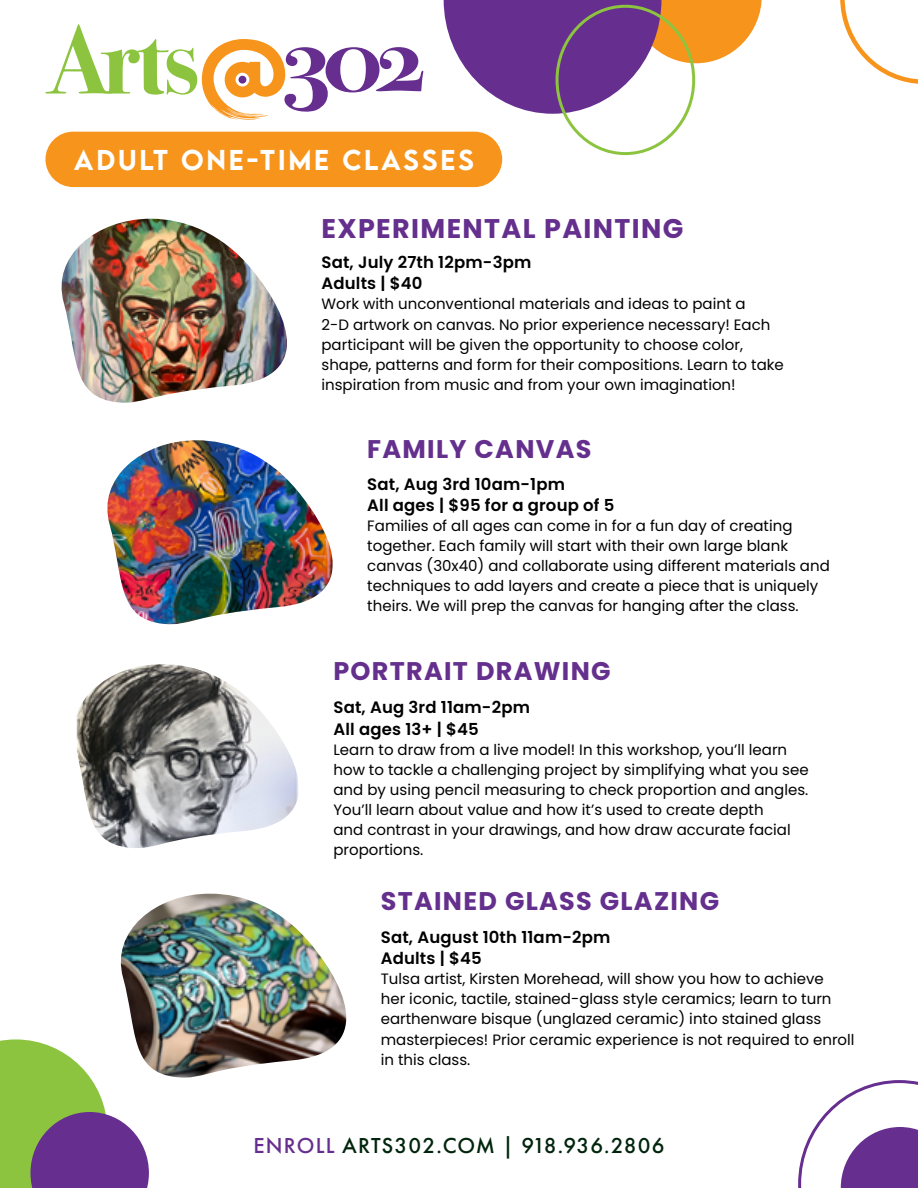
<style>
.page{position:relative;width:918px;height:1188px;background:#fff}
.page>*{position:absolute;margin:0;border:0;box-sizing:border-box;transform-origin:0 0}
.t1{font:700 27px "Poppins";letter-spacing:.05em;color:#642f8d}
.t2{font:700 25.5px "Poppins";letter-spacing:.05em;color:#642f8d}
.t3{font:500 25.5px "LEMONMILK";letter-spacing:.11em;color:#fff}
.t4{font:500 22.5px "Futura PT";letter-spacing:.05em;color:#00250c}
.t5{font:600 16.5px/21.3px "Poppins";letter-spacing:.01em;color:#000}
.t6{font:15px/20.1px "Poppins";color:#000}
.s1{color:#662e8f}
</style>
<div class="page">
<svg style="left:0;top:1039px;width:149px;height:149px"></svg>
<svg style="left:444px;top:0;width:318px;height:114px"></svg>
<svg style="left:798px;top:1080px;width:120px;height:108px"></svg>
<svg style="left:840px;top:0;width:78px;height:84px"></svg>
<div style="left:556px;top:5px;width:139px;height:150px;border:3px solid #8cc440;border-radius:50%"></div>
<svg style="left:45px;top:24px;width:378px;height:96px"></svg>
<div style="left:239px;top:76px;width:7px;height:8px;background:#662e8f;border-radius:50%"></div>
<img style="left:61px;top:219px;width:226px;height:184px">
<img style="left:119px;top:894px;width:228px;height:185px">
<div style="left:46px;top:132px;width:455px;height:54px;background:#f7941c;border-radius:27px"></div>
<div style="left:45px;top:132px;width:457px;height:55px;border:2px solid #f7941c;border-radius:27px"></div>
<img style="left:107px;top:440px;width:226px;height:185px">
<img style="left:76px;top:664px;width:222px;height:184px">
<h2 class="t3" style="left:74px;top:143px;width:402px">adult ONE-TIME CLASSES</h2>
<h1 class="t1" style="left:322px;top:213px;width:363px">EXPERIMENTAL PAINTING</h1>
<p class="t5" style="left:322px;top:252px;width:211px">Sat, July 27th 12pm-3pm<br>Adults | $40</p>
<p class="t6" style="left:322px;top:294px;width:464px">Work with unconventional materials and ideas to paint a<br>2-D artwork on canvas. No prior experience necessary! Each participant will be given the opportunity to choose color, shape, patterns and form for their compositions. Learn to take inspiration from music and from your own imagination!</p>
<h2 class="t2" style="left:367px;top:434px;width:226px">FAMILY CANVAS</h2>
<p class="t5" style="left:367px;top:473px;width:249px">Sat, Aug 3rd 10am-1pm<br>All ages | $95 for a group of 5</p>
<p class="t6" style="left:367px;top:516px;width:464px">Families of all ages can come in for a fun day of creating together. Each family will start with their own large blank canvas (30x40) and collaborate using different materials and techniques to add layers and create a piece that is uniquely theirs. We will prep the canvas for hanging after the class.</p>
<h2 class="t2" style="left:333px;top:657px;width:279px">PORTRAIT DRAWING</h2>
<p class="t5" style="left:333px;top:697px;width:198px">Sat, Aug 3rd 11am-2pm<br>All ages 13+ | $45</p>
<p class="t6" style="left:333px;top:740px;width:477px">Learn to draw from a live model! In this workshop, you’ll learn how to tackle a challenging project by simplifying what you see and by using pencil measuring to check proportion and angles.<br>You’ll learn about value and how it’s used to create depth<br>and contrast in your drawings, and how draw accurate facial proportions.</p>
<h2 class="t2" style="left:381px;top:886px;width:340px">STAINED GLASS GLAZING</h2>
<p class="t5" style="left:381px;top:927px;width:231px">Sat, August 10th 11am-2pm<br>Adults | $45</p>
<p class="t6" style="left:381px;top:969px;width:475px">Tulsa artist, Kirsten Morehead, will show you how to achieve<br>her iconic, tactile, stained-glass style ceramics; learn to turn earthenware bisque (unglazed ceramic) into stained glass masterpieces! Prior ceramic experience is not required to enroll in this class.</p>
<h3 class="t4" style="left:253px;top:1132px;width:413px"><span class="s1">ENROLL</span> ARTS302.COM | 918.936.2806</h3>
</div>
